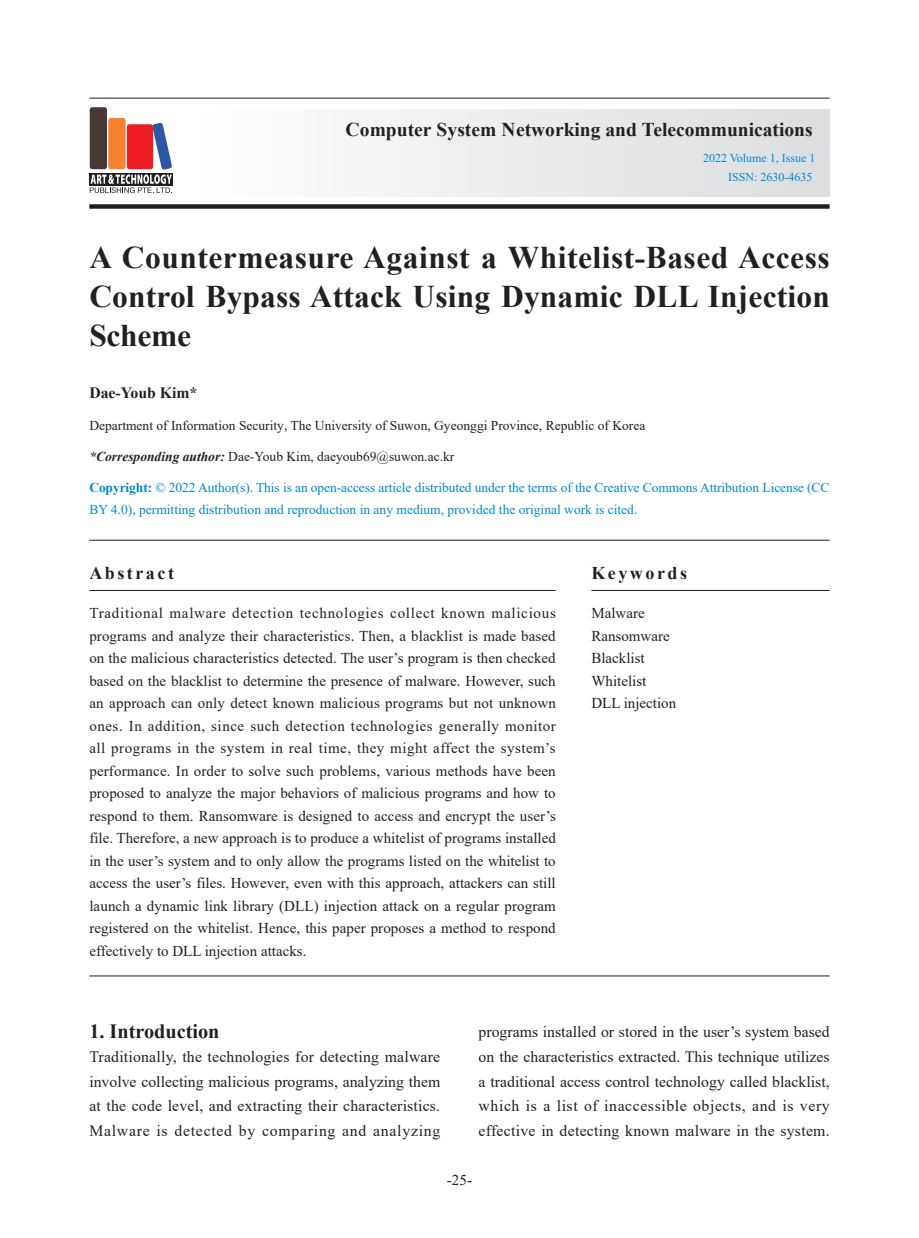
<style>
.page{position:relative;width:919px;height:1238px;background:#fff}
.page>*{position:absolute;margin:0;border:0;box-sizing:border-box;transform-origin:0 0}
.t1{font:700 31.5px/39px "Times New Roman";letter-spacing:.005em;color:#231f20;text-align:justify}
.t2{font:700 20.25px "Times New Roman";color:#231f20}
.t3{font:700 19.5px "Times New Roman";color:#231f20}
.t4{font:700 18px "Times New Roman";letter-spacing:.14em;color:#231f20}
.t5{font:15.75px/24.8px "Times New Roman";letter-spacing:.015em;color:#231f20;text-align:justify}
.t6{font:700 15.75px "Times New Roman";color:#231f20}
.t7{font:15px/22.5px "Times New Roman";color:#231f20;text-align:justify}
.t8{font:13.5px/22.5px "Times New Roman";letter-spacing:-.005em;color:#0089cf}
.t9{font:13.5px "Times New Roman";color:#231f20}
.t10{font:12px/19.5px "Times New Roman";color:#0089cf;text-align:right}
.s1{font-weight:700;font-style:italic}
.s2{font-weight:700}
</style>
<div class="page">
<div style="left:187px;top:110px;width:642px;height:86px;background:linear-gradient(to right,#fff,#dbdcdf)"></div>
<div style="left:89px;top:204px;width:740px;height:5px;background:#231f20"></div>
<hr style="left:89px;top:98px;width:740px;height:1px;background:#231f20">
<div style="left:90px;top:107px;width:17px;height:62px;background:#463834;border-radius:3px"></div>
<div style="left:108px;top:118px;width:17px;height:51px;background:#f48232;border-radius:3px"></div>
<div style="left:89px;top:173px;width:83px;height:12px;background:#231f20"></div>
<svg style="left:90px;top:123px;width:82px;height:70px"></svg>
<hr style="left:89px;top:540px;width:740px;height:1px;background:#231f20">
<hr style="left:89px;top:975px;width:740px;height:1px;background:#231f20">
<hr style="left:89px;top:590px;width:466px;height:1px;background:#231f20">
<hr style="left:591px;top:590px;width:238px;height:1px;background:#231f20">
<h3 class="t3" style="left:345px;top:115px;width:468px">Computer System Networking and Telecommunications</h3>
<p class="t10" style="left:703px;top:147px;width:114px">2022 Volume 1, Issue 1<br>ISSN: 2630-4635</p>
<h1 class="t1" style="left:89px;top:237px;width:742px">A Countermeasure Against a Whitelist-Based Access Control Bypass Attack Using Dynamic DLL Injection Scheme</h1>
<p class="t6" style="left:89px;top:381px;width:110px">Dae-Youb Kim*</p>
<p class="t9" style="left:89px;top:415px;width:557px">Department of Information Security, The University of Suwon, Gyeonggi Province, Republic of Korea</p>
<p class="t9" style="left:89px;top:446px;width:366px"><span class="s1">*Corresponding author:</span> Dae-Youb Kim, daeyoub69@suwon.ac.kr</p>
<p class="t8" style="left:89px;top:475px;width:741px"><span class="s2">Copyright:</span> © 2022 Author(s). This is an open-access article distributed under the terms of the Creative Commons Attribution License (CC<br>BY 4.0), permitting distribution and reproduction in any medium, provided the original work is cited.</p>
<p class="t4" style="left:89px;top:559px;width:86px">Abstract</p>
<p class="t7" style="left:89px;top:601px;width:468px">Traditional malware detection technologies collect known malicious programs and analyze their characteristics. Then, a blacklist is made based on the malicious characteristics detected. The user’s program is then checked based on the blacklist to determine the presence of malware. However, such an approach can only detect known malicious programs but not unknown ones. In addition, since such detection technologies generally monitor all programs in the system in real time, they might affect the system’s performance. In order to solve such problems, various methods have been proposed to analyze the major behaviors of malicious programs and how to respond to them. Ransomware is designed to access and encrypt the user’s file. Therefore, a new approach is to produce a whitelist of programs installed in the user’s system and to only allow the programs listed on the whitelist to access the user’s files. However, even with this approach, attackers can still launch a dynamic link library (DLL) injection attack on a regular program registered on the whitelist. Hence, this paper proposes a method to respond effectively to DLL injection attacks.</p>
<p class="t4" style="left:591px;top:559px;width:97px">Keywords</p>
<p class="t7" style="left:591px;top:601px;width:86px;text-align:left">Malware<br>Ransomware<br>Blacklist<br>Whitelist<br>DLL injection</p>
<h2 class="t2" style="left:89px;top:1016px;width:132px">1. Introduction</h2>
<p class="t5" style="left:89px;top:1043px;width:352px">Traditionally, the technologies for detecting malware involve collecting malicious programs, analyzing them at the code level, and extracting their characteristics.<br>Malware is detected by comparing and analyzing</p>
<p class="t5" style="left:478px;top:1018px;width:352px">programs installed or stored in the user’s system based on the characteristics extracted. This technique utilizes a traditional access control technology called blacklist, which is a list of inaccessible objects, and is very effective in detecting known malware in the system.</p>
<p class="t7" style="left:447px;top:1167px;width:26px">-25-</p>
</div>
